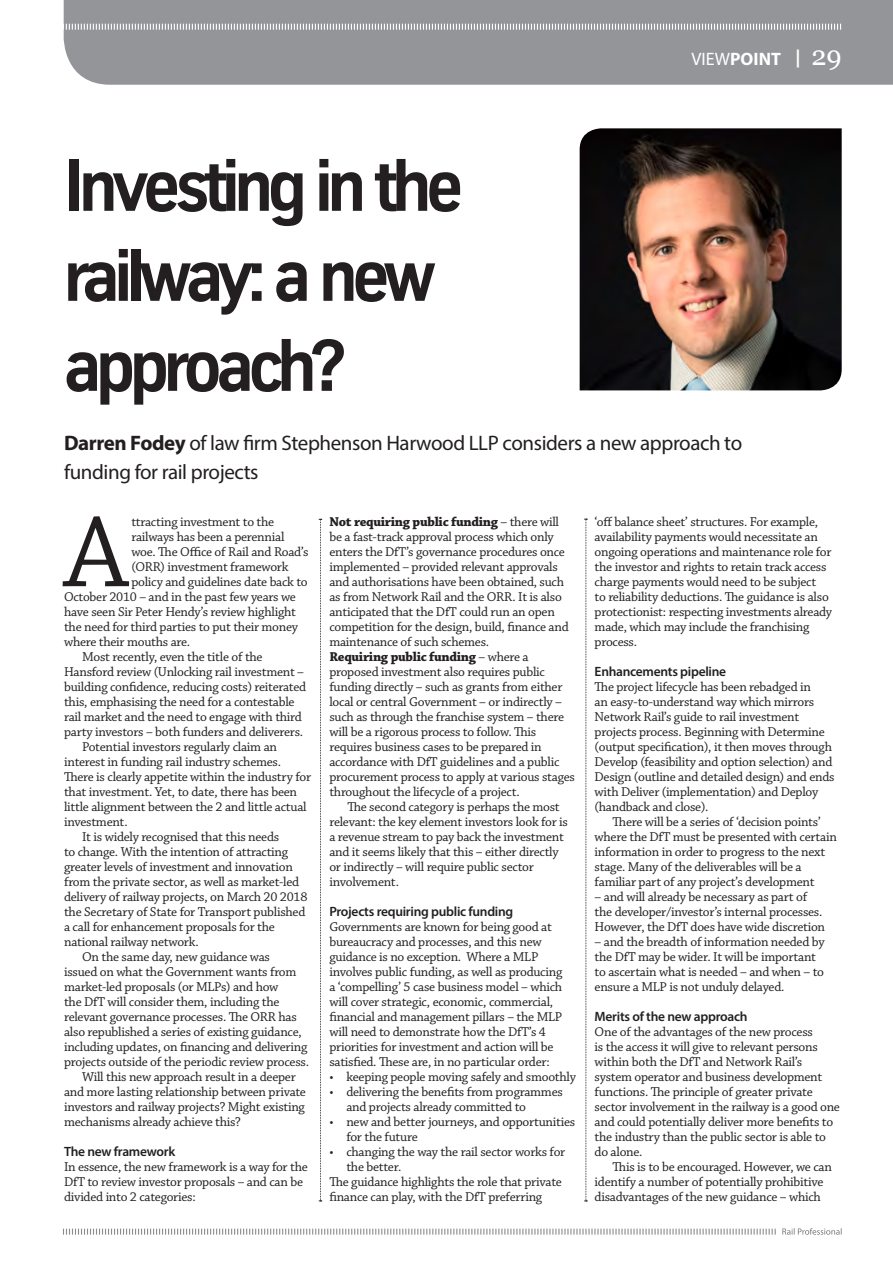
<style>
.page{position:relative;width:893px;height:1263px;background:#fff}
.page>*{position:absolute;margin:0;border:0;box-sizing:border-box;transform-origin:0 0}
.t1{font:105.75px "Chaparral Pro";color:#231f20}
.t2{font:700 72px/90px "TK Type";letter-spacing:-.075em;color:#231f20}
.t3{font:21px/28.5px "Myriad Pro";letter-spacing:-.02em;color:#231f20}
.t4{font:18px "Myriad Pro";color:#fff}
.t5{font:700 18px "Myriad Pro";color:#fff}
.t6{font:13.5px/15px "Chaparral Pro";letter-spacing:-.02em;color:#231f20}
.t7{font:600 13.5px "Myriad Pro";letter-spacing:-.02em;color:#231f20}
.s1{font-family:"Georgia";font-weight:400;font-size:27px}
.s2{font-weight:700}
</style>
<div class="page">
<svg style="left:319px;top:519px;width:3px;height:682px"></svg>
<svg style="left:584px;top:519px;width:4px;height:682px"></svg>
<svg style="left:782px;top:1228px;width:60px;height:7px"></svg>
<img style="left:580px;top:128px;width:262px;height:262px">
<svg style="left:63px;top:1228px;width:713px;height:7px"></svg>
<div style="left:64px;top:0;width:829px;height:85px;background:#939598"></div>
<svg style="left:63px;top:23px;width:779px;height:8px"></svg>
<h2 class="t2" style="left:64px;top:142px;width:401px">Investing in the railway: a new approach?</h2>
<h3 class="t5" style="left:730px;top:47px;width:113px">POINT | <span class="s1">29</span></h3>
<h3 class="t4" style="left:692px;top:48px;width:91px">VIEWFEATURE</h3>
<h3 class="t3" style="left:64px;top:429px;width:680px"><span class="s2">Darren Fodey</span> of law firm Stephenson Harwood LLP considers a new approach to funding for rail projects</h3>
<h1 class="t1" style="left:64px;top:494px;width:66px">A</h1>
<p class="t6" style="left:131px;top:515px;width:144px">ttracting investment to the</p>
<p class="t6" style="left:131px;top:530px;width:155px">railways has been a perennial</p>
<p class="t6" style="left:131px;top:545px;width:179px">woe. The Office of Rail and Road’s</p>
<p class="t6" style="left:131px;top:560px;width:159px">(ORR) investment framework</p>
<p class="t6" style="left:131px;top:575px;width:178px">policy and guidelines date back to</p>
<p class="t6" style="left:64px;top:590px;width:233px">October 2010 – and in the past few years we</p>
<p class="t6" style="left:64px;top:605px;width:233px">have seen Sir Peter Hendy’s review highlight</p>
<p class="t6" style="left:64px;top:620px;width:236px">the need for third parties to put their money</p>
<p class="t6" style="left:64px;top:635px;width:128px">where their mouths are.</p>
<p class="t6" style="left:82px;top:650px;width:182px">Most recently, even the title of the</p>
<p class="t6" style="left:64px;top:665px;width:241px">Hansford review (Unlocking rail investment –</p>
<p class="t6" style="left:64px;top:680px;width:244px">building confidence, reducing costs) reiterated</p>
<p class="t6" style="left:64px;top:695px;width:232px">this, emphasising the need for a contestable</p>
<p class="t6" style="left:64px;top:710px;width:239px">rail market and the need to engage with third</p>
<p class="t6" style="left:64px;top:725px;width:241px">party investors – both funders and deliverers.</p>
<p class="t6" style="left:82px;top:740px;width:196px">Potential investors regularly claim an</p>
<p class="t6" style="left:64px;top:755px;width:218px">interest in funding rail industry schemes.</p>
<p class="t6" style="left:64px;top:770px;width:249px">There is clearly appetite within the industry for</p>
<p class="t6" style="left:64px;top:785px;width:234px">that investment. Yet, to date, there has been</p>
<p class="t6" style="left:64px;top:800px;width:244px">little alignment between the 2 and little actual</p>
<p class="t6" style="left:64px;top:815px;width:65px">investment.</p>
<p class="t6" style="left:82px;top:830px;width:199px">It is widely recognised that this needs</p>
<p class="t6" style="left:64px;top:845px;width:226px">to change. With the intention of attracting</p>
<p class="t6" style="left:64px;top:860px;width:230px">greater levels of investment and innovation</p>
<p class="t6" style="left:64px;top:875px;width:237px">from the private sector, as well as market-led</p>
<p class="t6" style="left:64px;top:890px;width:245px">delivery of railway projects, on March 20 2018</p>
<p class="t6" style="left:64px;top:905px;width:243px">the Secretary of State for Transport published</p>
<p class="t6" style="left:64px;top:920px;width:212px">a call for enhancement proposals for the</p>
<p class="t6" style="left:64px;top:935px;width:136px">national railway network.</p>
<p class="t6" style="left:82px;top:950px;width:189px">On the same day, new guidance was</p>
<p class="t6" style="left:64px;top:965px;width:234px">issued on what the Government wants from</p>
<p class="t6" style="left:64px;top:980px;width:216px">market-led proposals (or MLPs) and how</p>
<p class="t6" style="left:64px;top:995px;width:217px">the DfT will consider them, including the</p>
<p class="t6" style="left:64px;top:1010px;width:234px">relevant governance processes. The ORR has</p>
<p class="t6" style="left:64px;top:1025px;width:239px">also republished a series of existing guidance,</p>
<p class="t6" style="left:64px;top:1040px;width:245px">including updates, on financing and delivering</p>
<p class="t6" style="left:64px;top:1055px;width:246px">projects outside of the periodic review process.</p>
<p class="t6" style="left:82px;top:1070px;width:215px">Will this new approach result in a deeper</p>
<p class="t6" style="left:64px;top:1085px;width:243px">and more lasting relationship between private</p>
<p class="t6" style="left:64px;top:1100px;width:242px">investors and railway projects? Might existing</p>
<p class="t6" style="left:64px;top:1115px;width:178px">mechanisms already achieve this?</p>
<p class="t7" style="left:64px;top:1143px;width:113px">The new framework</p>
<p class="t6" style="left:64px;top:1160px;width:245px">In essence, the new framework is a way for the<br>DfT to review investor proposals – and can be divided into 2 categories:</p>
<p class="t6" style="left:329px;top:515px;width:247px"><span class="s2">Not requiring public funding</span> – there will be a fast-track approval process which only enters the DfT’s governance procedures once implemented – provided relevant approvals and authorisations have been obtained, such as from Network Rail and the ORR. It is also anticipated that the DfT could run an open competition for the design, build, finance and maintenance of such schemes.<br><span class="s2">Requiring public funding</span> – where a proposed investment also requires public funding directly – such as grants from either local or central Government – or indirectly – such as through the franchise system – there will be a rigorous process to follow. This requires business cases to be prepared in accordance with DfT guidelines and a public procurement process to apply at various stages throughout the lifecycle of a project.</p>
<p class="t6" style="left:329px;top:800px;width:240px;text-indent:18px">The second category is perhaps the most relevant: the key element investors look for is a revenue stream to pay back the investment and it seems likely that this – either directly or indirectly – will require public sector involvement.</p>
<p class="t7" style="left:329px;top:903px;width:185px">Projects requiring public funding</p>
<p class="t6" style="left:329px;top:920px;width:234px">Governments are known for being good at bureaucracy and processes, and this new guidance is no exception. Where a MLP involves public funding, as well as producing a ‘compelling’ 5 case business model – which will cover strategic, economic, commercial, financial and management pillars – the MLP will need to demonstrate how the DfT’s 4 priorities for investment and action will be satisfied. These are, in no particular order:</p>
<p class="t6" style="left:329px;top:1070px;width:248px">• keeping people moving safely and smoothly</p>
<p class="t6" style="left:346px;top:1085px;width:218px;text-indent:-17px">• delivering the benefits from programmes and projects already committed to</p>
<p class="t6" style="left:346px;top:1115px;width:230px;text-indent:-17px">• new and better journeys, and opportunities for the future</p>
<p class="t6" style="left:329px;top:1145px;width:237px">• changing the way the rail sector works for</p>
<p class="t6" style="left:346px;top:1160px;width:56px">the better.</p>
<p class="t6" style="left:329px;top:1175px;width:234px">The guidance highlights the role that private</p>
<p class="t6" style="left:329px;top:1190px;width:214px">finance can play, with the DfT preferring</p>
<p class="t6" style="left:595px;top:515px;width:239px">‘off balance sheet’ structures. For example, availability payments would necessitate an ongoing operations and maintenance role for the investor and rights to retain track access charge payments would need to be subject<br>to reliability deductions. The guidance is also protectionist: respecting investments already made, which may include the franchising process.</p>
<p class="t7" style="left:595px;top:663px;width:133px">Enhancements pipeline</p>
<p class="t6" style="left:595px;top:680px;width:241px">The project lifecycle has been rebadged in<br>an easy-to-understand way which mirrors Network Rail’s guide to rail investment projects process. Beginning with Determine (output specification), it then moves through Develop (feasibility and option selection) and Design (outline and detailed design) and ends with Deliver (implementation) and Deploy (handback and close).</p>
<p class="t6" style="left:595px;top:815px;width:244px;text-indent:18px">There will be a series of ‘decision points’ where the DfT must be presented with certain information in order to progress to the next stage. Many of the deliverables will be a familiar part of any project’s development</p>
<p class="t6" style="left:595px;top:890px;width:232px">– and will already be necessary as part of the developer/investor’s internal processes.<br>However, the DfT does have wide discretion</p>
<p class="t6" style="left:595px;top:935px;width:231px">– and the breadth of information needed by the DfT may be wider. It will be important to ascertain what is needed – and when – to ensure a MLP is not unduly delayed.</p>
<p class="t7" style="left:595px;top:1008px;width:154px">Merits of the new approach</p>
<p class="t6" style="left:595px;top:1025px;width:247px">One of the advantages of the new process<br>is the access it will give to relevant persons within both the DfT and Network Rail’s system operator and business development functions. The principle of greater private sector involvement in the railway is a good one and could potentially deliver more benefits to the industry than the public sector is able to do alone.</p>
<p class="t6" style="left:595px;top:1160px;width:239px;text-indent:18px">This is to be encouraged. However, we can identify a number of potentially prohibitive disadvantages of the new guidance – which</p>
</div>
